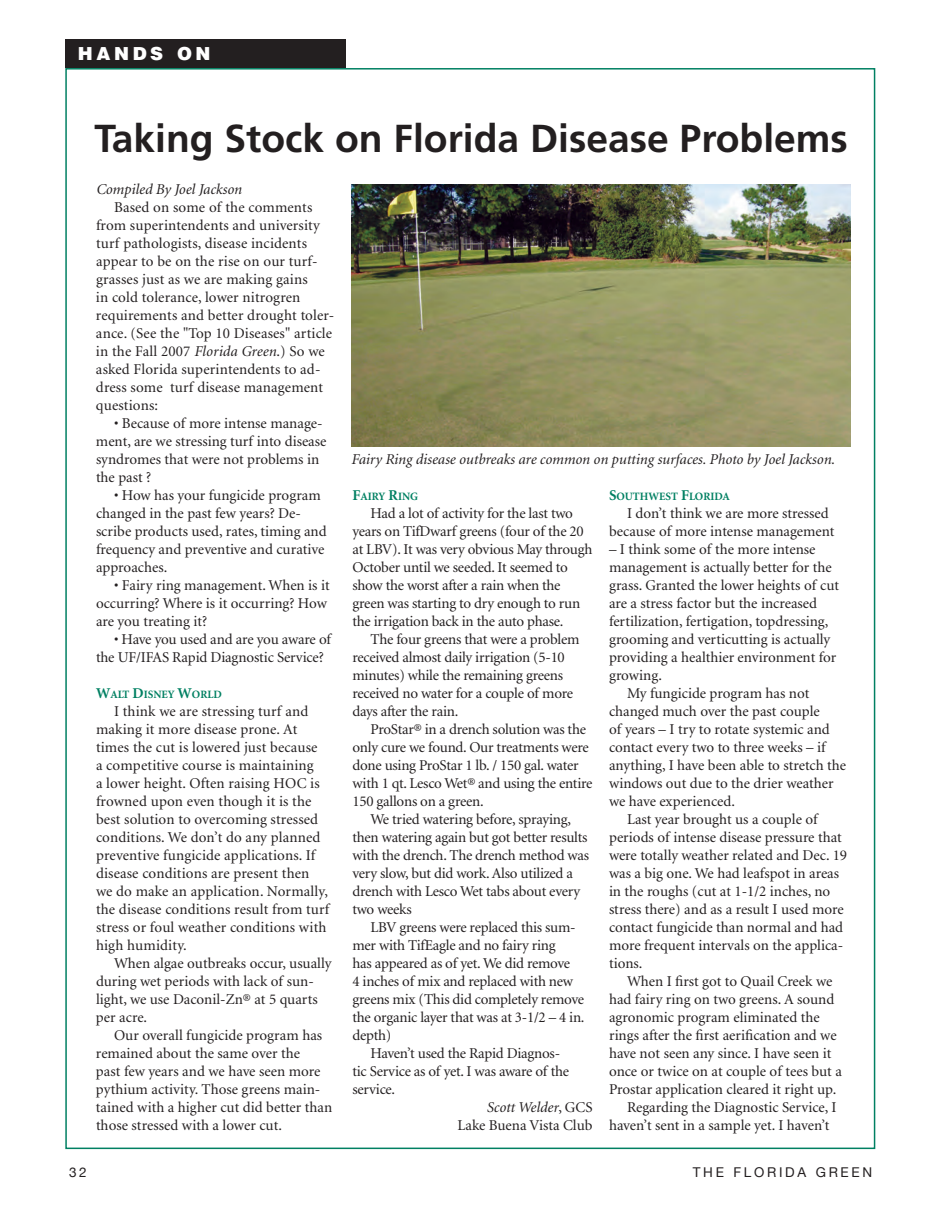
<style>
.page{position:relative;width:945px;height:1215px;background:#fff}
.page>*{position:absolute;margin:0;border:0;box-sizing:border-box;transform-origin:0 0}
.t1{font:700 39px "Frutiger";color:#231f20}
.t2{font:900 18px "Helvetica";letter-spacing:.2em;color:#fff}
.t3{font:15px/18px "Minion";color:#231f20}
.t4{font:italic 15px "Minion";color:#231f20}
.t5{font:13.5px "Helvetica Neue";letter-spacing:.2em;color:#231f20}
.t6{font:700 11.25px "Minion";color:#008062}
.s1{font-style:italic}
.s2{font-size:15px}
.s3{font-style:normal}
</style>
<div class="page">
<div style="left:65px;top:39px;width:281px;height:29px;background:#231f20"></div>
<img style="left:351px;top:185px;width:500px;height:261px">
<p class="t2" style="left:78px;top:42px;width:134px">HANDS ON</p>
<h1 class="t1" style="left:94px;top:115px;width:755px">Taking Stock on Florida Disease Problems</h1>
<p class="t4" style="left:96px;top:181px;width:147px">Compiled By Joel Jackson</p>
<p class="t3" style="left:96px;top:198px;width:240px;text-indent:18px">Based on some of the comments from superintendents and university turf pathologists, disease incidents appear to be on the rise on our turf&shy;grasses just as we are making gains<br>in cold tolerance, lower nitrogren requirements and better drought toler&shy;ance. (See the "Top 10 Diseases" article in the Fall 2007 <span class="s1">Florida Green</span>.) So we asked Florida superintendents to ad&shy;dress some turf disease management questions:</p>
<p class="t3" style="left:96px;top:414px;width:232px;text-indent:18px">• Because of more intense manage&shy;ment, are we stressing turf into disease syndromes that were not problems in the past ?</p>
<p class="t3" style="left:96px;top:486px;width:232px;text-indent:18px">• How has your fungicide program changed in the past few years? De&shy;scribe products used, rates, timing and frequency and preventive and curative approaches.</p>
<p class="t3" style="left:96px;top:576px;width:235px;text-indent:18px">• Fairy ring management. When is it occurring? Where is it occurring? How are you treating it?</p>
<p class="t3" style="left:96px;top:630px;width:237px;text-indent:18px">• Have you used and are you aware of the UF/IFAS Rapid Diagnostic Service?</p>
<p class="t6" style="left:96px;top:688px;width:127px"><span class="s2">W</span>ALT <span class="s2">D</span>ISNEY <span class="s2">W</span>ORLD</p>
<p class="t3" style="left:96px;top:702px;width:235px;text-indent:18px">I think we are stressing turf and making it more disease prone. At times the cut is lowered just because<br>a competitive course is maintaining<br>a lower height. Often raising HOC is frowned upon even though it is the best solution to overcoming stressed conditions. We don’t do any planned preventive fungicide applications. If disease conditions are present then we do make an application. Normally, the disease conditions result from turf stress or foul weather conditions with high humidity.</p>
<p class="t3" style="left:96px;top:954px;width:237px;text-indent:18px">When algae outbreaks occur, usually during wet periods with lack of sun&shy;light, we use Daconil-Zn® at 5 quarts per acre.</p>
<p class="t3" style="left:96px;top:1026px;width:238px;text-indent:18px">Our overall fungicide program has remained about the same over the<br>past few years and we have seen more pythium activity. Those greens main&shy;tained with a higher cut did better than those stressed with a lower cut.</p>
<p class="t4" style="left:351px;top:451px;width:485px">Fairy Ring disease outbreaks are common on putting surfaces. Photo by Joel Jackson.</p>
<p class="t6" style="left:352px;top:490px;width:67px"><span class="s2">F</span>AIRY <span class="s2">R</span>ING</p>
<p class="t3" style="left:353px;top:504px;width:241px;text-indent:18px">Had a lot of activity for the last two years on TifDwarf greens (four of the 20 at LBV). It was very obvious May through October until we seeded. It seemed to show the worst after a rain when the green was starting to dry enough to run the irrigation back in the auto phase.</p>
<p class="t3" style="left:353px;top:630px;width:228px;text-indent:18px">The four greens that were a problem received almost daily irrigation (5-10 minutes) while the remaining greens received no water for a couple of more days after the rain.</p>
<p class="t3" style="left:353px;top:720px;width:241px;text-indent:18px">ProStar® in a drench solution was the only cure we found. Our treatments were done using ProStar 1 lb. / 150 gal. water with 1 qt. Lesco Wet® and using the entire 150 gallons on a green.</p>
<p class="t3" style="left:353px;top:810px;width:238px;text-indent:18px">We tried watering before, spraying, then watering again but got better results with the drench. The drench method was very slow, but did work. Also utilized a drench with Lesco Wet tabs about every two weeks</p>
<p class="t3" style="left:371px;top:918px;width:207px">LBV greens were replaced this sum-</p>
<p class="t3" style="left:353px;top:936px;width:205px">mer with TifEagle and no fairy ring</p>
<p class="t3" style="left:352px;top:954px;width:219px">has appeared as of yet. We did remove</p>
<p class="t3" style="left:352px;top:972px;width:222px">4 inches of mix and replaced with new</p>
<p class="t3" style="left:352px;top:990px;width:233px">greens mix (This did completely remove</p>
<p class="t3" style="left:352px;top:1008px;width:234px">the organic layer that was at 3-1/2 – 4 in.</p>
<p class="t3" style="left:352px;top:1026px;width:41px">depth)</p>
<p class="t3" style="left:371px;top:1044px;width:191px">Haven’t used the Rapid Diagnos-</p>
<p class="t3" style="left:352px;top:1062px;width:218px">tic Service as of yet. I was aware of the</p>
<p class="t3" style="left:352px;top:1080px;width:44px">service.</p>
<p class="t4" style="left:486px;top:1099px;width:108px">Scott Welder<span class="s3">, GCS</span></p>
<p class="t3" style="left:458px;top:1116px;width:136px">Lake Buena Vista Club</p>
<p class="t6" style="left:609px;top:490px;width:122px"><span class="s2">S</span>OUTHWEST <span class="s2">F</span>LORIDA</p>
<p class="t3" style="left:609px;top:504px;width:227px;text-indent:18px">I don’t think we are more stressed because of more intense management</p>
<p class="t3" style="left:609px;top:540px;width:208px">– I think some of the more intense</p>
<p class="t3" style="left:609px;top:558px;width:224px">management is actually better for the</p>
<p class="t3" style="left:609px;top:576px;width:232px">grass. Granted the lower heights of cut</p>
<p class="t3" style="left:609px;top:594px;width:210px">are a stress factor but the increased</p>
<p class="t3" style="left:609px;top:612px;width:221px">fertilization, fertigation, topdressing,</p>
<p class="t3" style="left:609px;top:630px;width:223px">grooming and verticutting is actually</p>
<p class="t3" style="left:609px;top:648px;width:229px">providing a healthier environment for</p>
<p class="t3" style="left:609px;top:666px;width:55px">growing.</p>
<p class="t3" style="left:627px;top:684px;width:184px">My fungicide program has not</p>
<p class="t3" style="left:609px;top:702px;width:212px">changed much over the past couple</p>
<p class="t3" style="left:609px;top:720px;width:222px">of years – I try to rotate systemic and</p>
<p class="t3" style="left:609px;top:738px;width:218px">contact every two to three weeks – if</p>
<p class="t3" style="left:609px;top:756px;width:239px">anything, I have been able to stretch the</p>
<p class="t3" style="left:609px;top:774px;width:226px">windows out due to the drier weather</p>
<p class="t3" style="left:609px;top:792px;width:127px">we have experienced.</p>
<p class="t3" style="left:627px;top:810px;width:192px">Last year brought us a couple of</p>
<p class="t3" style="left:609px;top:828px;width:234px">periods of intense disease pressure that</p>
<p class="t3" style="left:609px;top:846px;width:240px">were totally weather related and Dec. 19</p>
<p class="t3" style="left:609px;top:864px;width:232px">was a big one. We had leafspot in areas</p>
<p class="t3" style="left:609px;top:882px;width:223px">in the roughs (cut at 1-1/2 inches, no</p>
<p class="t3" style="left:609px;top:900px;width:236px">stress there) and as a result I used more</p>
<p class="t3" style="left:609px;top:918px;width:236px">contact fungicide than normal and had</p>
<p class="t3" style="left:609px;top:936px;width:236px">more frequent intervals on the applica-</p>
<p class="t3" style="left:609px;top:954px;width:35px">tions.</p>
<p class="t3" style="left:627px;top:972px;width:207px">When I first got to Quail Creek we</p>
<p class="t3" style="left:609px;top:990px;width:227px">had fairy ring on two greens. A sound</p>
<p class="t3" style="left:609px;top:1008px;width:212px">agronomic program eliminated the</p>
<p class="t3" style="left:609px;top:1026px;width:229px">rings after the first aerification and we</p>
<p class="t3" style="left:609px;top:1044px;width:224px">have not seen any since. I have seen it</p>
<p class="t3" style="left:609px;top:1062px;width:234px">once or twice on at couple of tees but a</p>
<p class="t3" style="left:609px;top:1080px;width:229px">Prostar application cleared it right up.</p>
<p class="t3" style="left:627px;top:1098px;width:211px">Regarding the Diagnostic Service, I</p>
<p class="t3" style="left:609px;top:1116px;width:222px">haven’t sent in a sample yet. I haven’t</p>
<p class="t5" style="left:69px;top:1164px;width:19px">32</p>
<p class="t5" style="left:693px;top:1164px;width:181px">THE FLORIDA GREEN</p>
</div>
